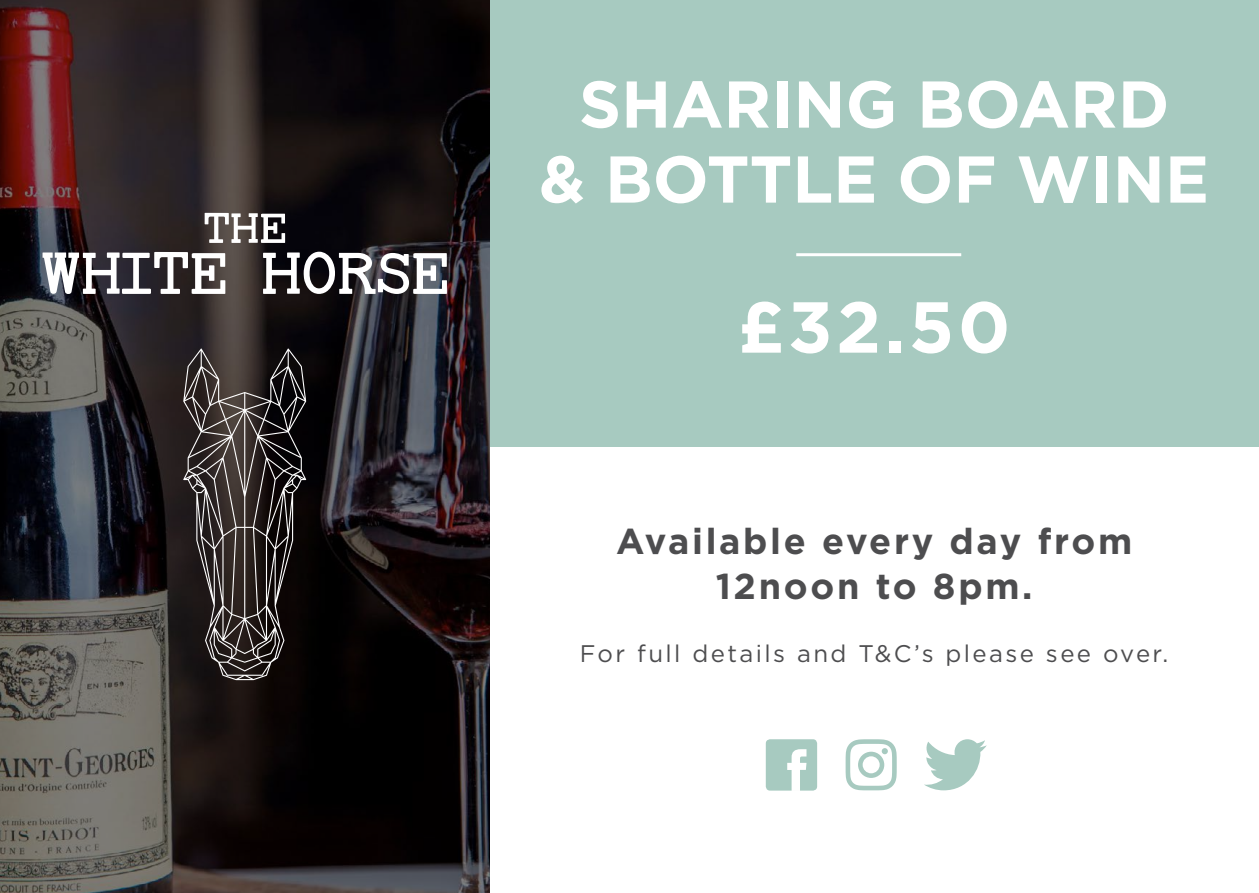
<style>
.page{position:relative;width:1259px;height:893px;background:#fff}
.page>*{position:absolute;margin:0;border:0;box-sizing:border-box;transform-origin:0 0}
.t1{font:700 72px "Gotham";color:#fff}
.t2{font:700 66px/75px "Gotham";color:#fff;text-align:center}
.t3{font:700 36px/45px "Gotham";letter-spacing:.075em;color:#4d4d4f;text-align:center}
.t4{font:24px "Gotham";letter-spacing:.1em;color:#4d4d4f}
</style>
<div class="page">
<div style="left:469px;top:0;width:790px;height:446px;background:#a7cac0"></div>
<svg style="left:0;top:0;width:490px;height:893px"></svg>
<svg style="left:845px;top:739px;width:51px;height:51px"></svg>
<div style="left:881px;top:748px;width:7px;height:6px;background:#a7cac0;border-radius:50%"></div>
<svg style="left:924px;top:739px;width:62px;height:51px"></svg>
<div style="left:766px;top:739px;width:51px;height:52px;background:#a7cac0;border-radius:4px"></div>
<svg style="left:787px;top:749px;width:19px;height:42px"></svg>
<hr style="left:796px;top:253px;width:165px;height:3px;background:#fff">
<svg style="left:183px;top:348px;width:123px;height:332px"></svg>
<svg style="left:43px;top:252px;width:404px;height:42px"></svg>
<svg style="left:205px;top:213px;width:80px;height:30px"></svg>
<h2 class="t2" style="left:539px;top:66px;width:671px">SHARING BOARD<br>&amp; BOTTLE OF WINE</h2>
<h1 class="t1" style="left:738px;top:279px;width:274px">£32.50</h1>
<h3 class="t3" style="left:616px;top:519px;width:517px">Available every day from<br>12noon to 8pm.</h3>
<p class="t4" style="left:580px;top:638px;width:590px">For full details and T&amp;C’s please see over.</p>
</div>
